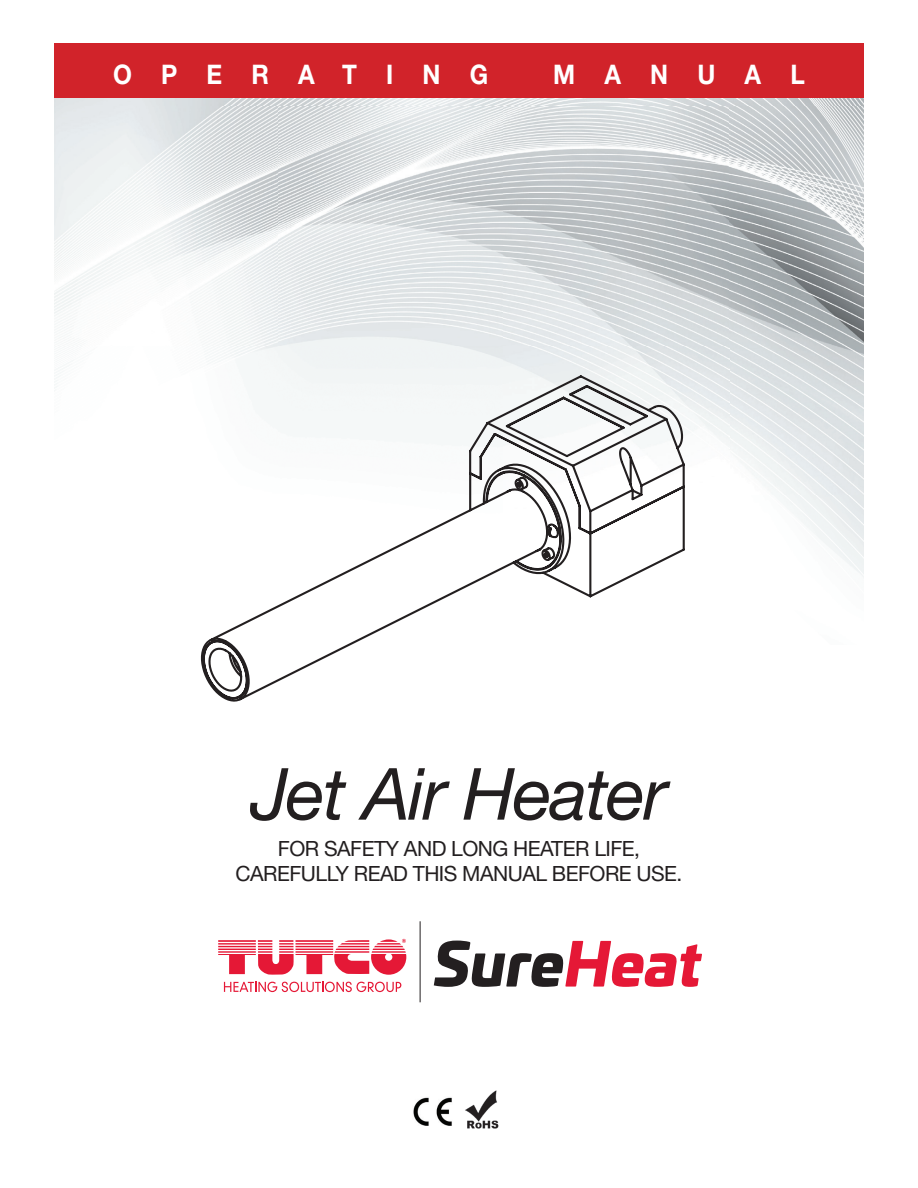
<style>
.page{position:relative;width:918px;height:1188px;background:#fff}
.page>*{position:absolute;margin:0;border:0;box-sizing:border-box;transform-origin:0 0}
.t1{font:italic 72px "Helvetica Neue LT Pro";letter-spacing:-.025em;color:#231f20}
.t2{font:700 27px "Helvetica Neue LT Pro";letter-spacing:1.2em;color:#fff;scale:.9 1}
.t3{font:21px/25.2px "Helvetica Neue LT Pro";letter-spacing:-.025em;color:#231f20;text-align:center}
</style>
<div class="page">
<div style="left:54px;top:44px;width:810px;height:62px;background:#d1232a"></div>
<svg style="left:224px;top:982px;width:177px;height:10px"></svg>
<svg style="left:218px;top:939px;width:188px;height:36px"></svg>
<hr style="left:420px;top:921px;width:1px;height:81px;background:#231f20">
<svg style="left:434px;top:941px;width:268px;height:46px"></svg>
<img style="left:54px;top:106px;width:675px;height:341px">
<img style="left:729px;top:106px;width:135px;height:471px">
<img style="left:54px;top:98px;width:810px;height:8px">
<svg style="left:201px;top:375px;width:484px;height:327px"></svg>
<img style="left:413px;top:1097px;width:39px;height:29px">
<img style="left:465px;top:1090px;width:34px;height:39px">
<p class="t2" style="left:113px;top:58px;width:418px">OPERATING</p>
<p class="t2" style="left:553px;top:58px;width:281px">MANUAL</p>
<h1 class="t1" style="left:251px;top:750px;width:418px">Jet Air Heater</h1>
<p class="t3" style="left:236px;top:835px;width:448px">FOR SAFETY AND LONG HEATER LIFE,<br>CAREFULLY READ THIS MANUAL BEFORE USE.</p>
</div>
